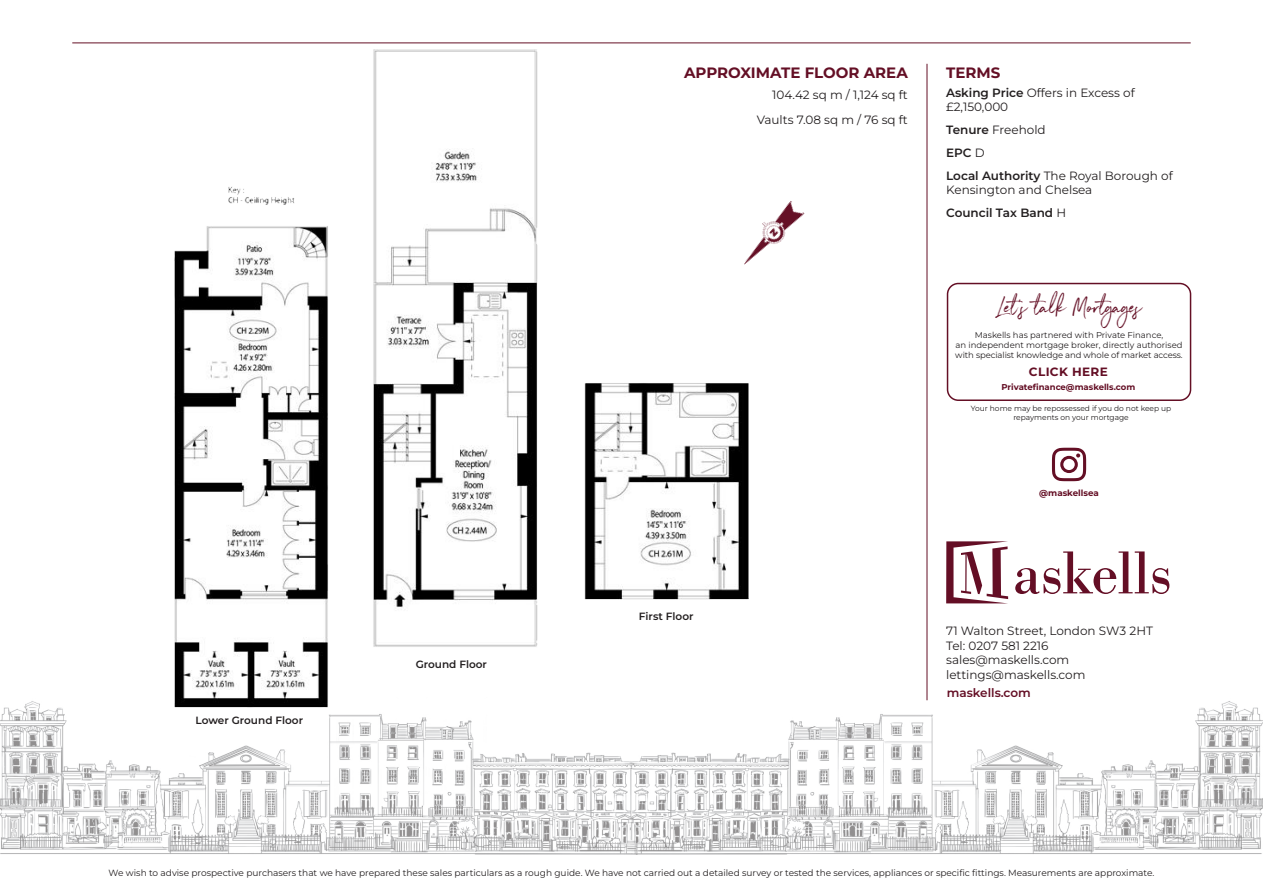
<style>
.page{position:relative;width:1263px;height:893px;background:#fff}
.page>*{position:absolute;margin:0;border:0;box-sizing:border-box;transform-origin:0 0}
.t1{font:25.35px "Northwell";color:#640f25}
.t2{font:700 15px "Montserrat";color:#640f25}
.t3{font:12px/14.4px "Montserrat";color:#231f20}
.t4{font:600 12px "Montserrat";color:#231f20}
.t5{font:600 12px "Montserrat";color:#640f25}
.t6{font:700 12px "Montserrat";letter-spacing:.03em;color:#640f25}
.t7{font:600 10.5px "Montserrat";color:#231f20}
.t8{font:9px "Montserrat";color:#231f20}
.t9{font:700 8.7px "Montserrat";color:#640f25}
.t10{font:8.4px/10.2px "Montserrat";color:#231f20;text-align:center}
.t11{font:700 8.4px "Montserrat";color:#640f25}
.t12{font:7.5px/9px "Montserrat";color:#231f20;text-align:center}
.s1{font-weight:600}
.s2{font-weight:400}
</style>
<div class="page">
<img style="left:0;top:697px;width:1263px;height:158px">
<hr style="left:927px;top:64px;width:1px;height:636px;background:#640f25">
<hr style="left:72px;top:43px;width:1119px;height:1px;background:#640f25">
<img style="left:744px;top:201px;width:61px;height:64px">
<svg style="left:1015px;top:551px;width:154px;height:43px"></svg>
<svg style="left:946px;top:541px;width:62px;height:62px"></svg>
<svg style="left:1052px;top:448px;width:34px;height:33px"></svg>
<div style="left:947px;top:283px;width:244px;height:118px;border:2px solid #640f25;border-radius:11px"></div>
<img style="left:360px;top:49px;width:189px;height:663px">
<img style="left:175px;top:187px;width:164px;height:521px">
<img style="left:584px;top:383px;width:164px;height:217px">
<p class="t7" style="left:196px;top:713px;width:109px">Lower Ground Floor</p>
<p class="t7" style="left:416px;top:656px;width:73px">Ground Floor</p>
<p class="t2" style="left:684px;top:62px;width:225px">APPROXIMATE FLOOR AREA</p>
<p class="t3" style="left:772px;top:87px;width:137px">104.42 sq m / 1,124 sq ft</p>
<p class="t3" style="left:757px;top:112px;width:153px">Vaults 7.08 sq m / 76 sq ft</p>
<p class="t2" style="left:946px;top:62px;width:56px">TERMS</p>
<p class="t3" style="left:946px;top:85px;width:190px"><span class="s1">Asking Price</span> Offers in Excess of £2,150,000</p>
<p class="t3" style="left:946px;top:122px;width:101px"><span class="s1">Tenure</span> Freehold</p>
<p class="t4" style="left:946px;top:144px;width:40px">EPC <span class="s2">D</span></p>
<p class="t3" style="left:946px;top:168px;width:228px"><span class="s1">Local Authority</span> The Royal Borough of<br>Kensington and Chelsea</p>
<p class="t4" style="left:946px;top:205px;width:122px">Council Tax Band <span class="s2">H</span></p>
<p class="t1" style="left:999px;top:288px;width:145px">Let’s talk Mortgages</p>
<p class="t10" style="left:955px;top:330px;width:229px">Maskells has partnered with Private Finance,<br>an independent mortgage broker, directly authorised with specialist knowledge and whole of market access.</p>
<p class="t6" style="left:1029px;top:363px;width:80px">CLICK HERE</p>
<p class="t11" style="left:1001px;top:380px;width:135px">Privatefinance@maskells.com</p>
<p class="t12" style="left:971px;top:404px;width:202px">Your home may be repossessed if you do not keep up repayments on your mortgage</p>
<p class="t9" style="left:1039px;top:487px;width:61px">@maskellsea</p>
<p class="t7" style="left:639px;top:609px;width:56px">First Floor</p>
<p class="t3" style="left:946px;top:624px;width:208px">71 Walton Street, London SW3 2HT</p>
<p class="t3" style="left:946px;top:638px;width:104px">Tel: 0207 581 2216</p>
<p class="t3" style="left:946px;top:652px;width:125px">sales@maskells.com</p>
<p class="t3" style="left:946px;top:667px;width:141px">lettings@maskells.com</p>
<p class="t5" style="left:947px;top:685px;width:86px">maskells.com</p>
<p class="t8" style="left:109px;top:866px;width:1047px">We wish to advise prospective purchasers that we have prepared these sales particulars as a rough guide. We have not carried out a detailed survey or tested the services, appliances or specific fittings. Measurements are approximate.</p>
</div>
